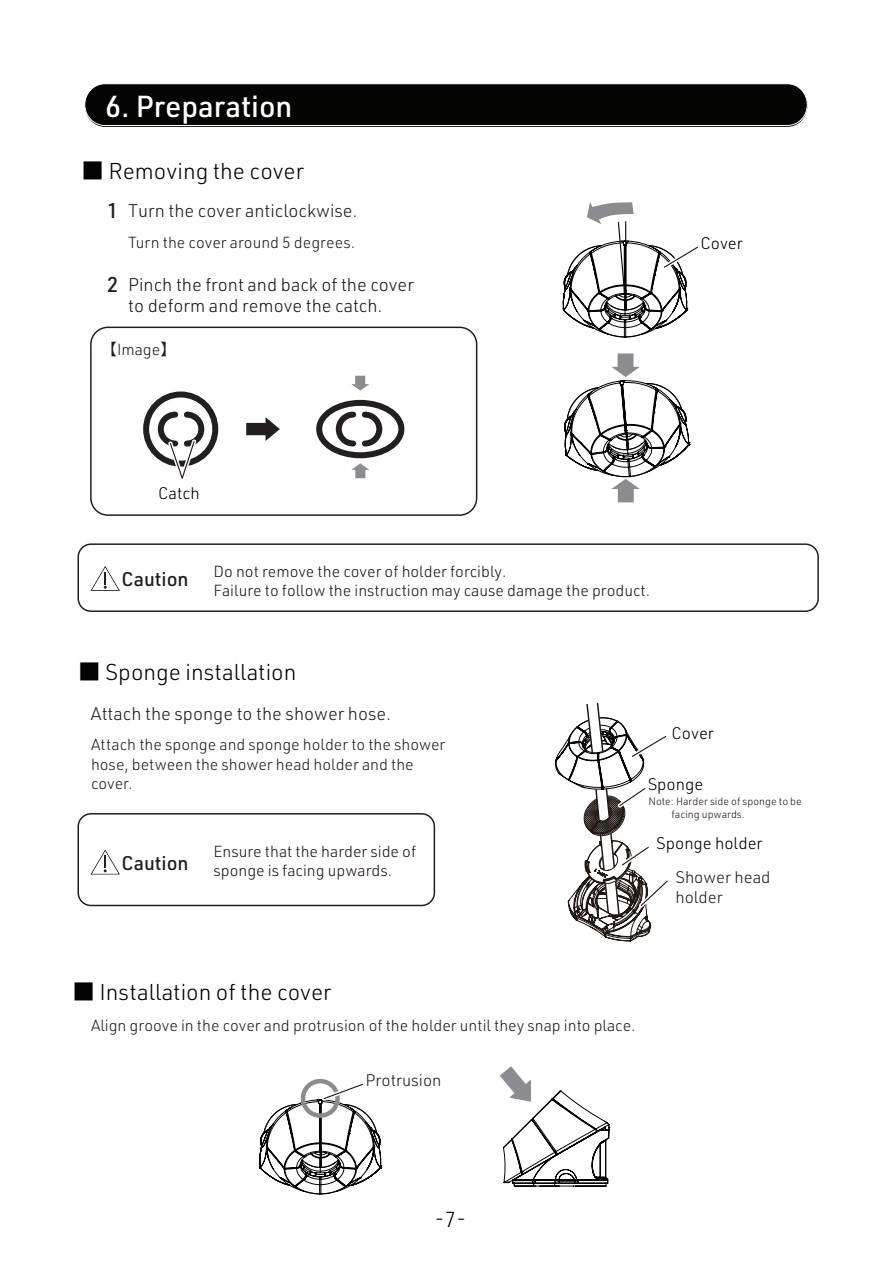
<style>
.page{position:relative;width:893px;height:1263px;background:#fff}
.page>*{position:absolute;margin:0;border:0;box-sizing:border-box;transform-origin:0 0}
.t1{font:500 29.7px "URWDIN";color:#fff}
.t2{font:300 22.5px "URWDIN";color:#030303}
.t3{font:300 21.3px "URWDIN";color:#030303}
.t4{font:500 19.5px "URWDIN";color:#231f20}
.t5{font:300 18px "URWDIN";color:#231f20}
.t6{font:300 18px/21.6px "URWDIN";color:#211814;text-align:center}
.t7{font:300 16.5px "URWDIN";color:#000}
.t8{font:300 16.5px/19.8px "URWDIN";color:#231f20}
.t9{font:300 15.75px/19.5px "URWDIN";color:#231f20}
.t10{font:300 15.75px/18.9px "URWDIN";color:#211814}
.t11{font:300 10.5px/12.6px "URWDIN";color:#211814}
.s1{font-family:"Koz Go Pro";font-weight:400}
.s2{font-weight:500;font-size:21px}
.s3{font-weight:500;font-size:21px;color:#231f20}
</style>
<div class="page">
<div style="left:85px;top:84px;width:722px;height:43px;background:#040403;border-radius:21px"></div>
<div style="left:85px;top:84px;width:722px;height:42px;border:1px solid #fff;border-radius:20px"></div>
<svg style="left:564px;top:353px;width:126px;height:149px"></svg>
<svg style="left:351px;top:463px;width:18px;height:15px"></svg>
<svg style="left:351px;top:376px;width:18px;height:15px"></svg>
<div style="left:90px;top:327px;width:387px;height:189px;border:2px solid #231f20;border-radius:17px"></div>
<div style="left:143px;top:391px;width:75px;height:76px;border:6px solid #231f20;border-radius:50%"></div>
<svg style="left:333px;top:409px;width:52px;height:40px"></svg>
<div style="left:316px;top:400px;width:88px;height:58px;border:6px solid #231f20;border-radius:50%"></div>
<svg style="left:246px;top:417px;width:34px;height:24px"></svg>
<svg style="left:155px;top:409px;width:52px;height:70px"></svg>
<svg style="left:562px;top:202px;width:136px;height:136px"></svg>
<svg style="left:500px;top:1066px;width:110px;height:121px"></svg>
<div style="left:301px;top:1079px;width:39px;height:39px;border:4px solid #8a8c8f;border-radius:50%"></div>
<svg style="left:259px;top:1082px;width:123px;height:113px"></svg>
<svg style="left:555px;top:703px;width:113px;height:239px"></svg>
<div style="left:77px;top:543px;width:742px;height:69px;border:2px solid #231f20;border-radius:13px"></div>
<div style="left:77px;top:813px;width:358px;height:93px;border:2px solid #231f20;border-radius:13px"></div>
<svg style="left:91px;top:566px;width:29px;height:25px"></svg>
<svg style="left:91px;top:849px;width:29px;height:25px"></svg>
<h1 class="t1" style="left:105px;top:86px;width:189px">6. Preparation</h1>
<h2 class="t2" style="left:81px;top:156px;width:224px"><span class="s1">■</span> Removing the cover</h2>
<p class="t5" style="left:107px;top:199px;width:252px"><span class="s2">1</span> Turn the cover anticlockwise.</p>
<p class="t9" style="left:128px;top:232px;width:228px">Turn the cover around 5 degrees.</p>
<p class="t6" style="left:107px;top:273px;width:308px"><span class="s3">2</span> Pinch the front and back of the cover to deform and remove the catch.</p>
<p class="t9" style="left:101px;top:339px;width:76px"><span class="s1">【</span>Image<span class="s1">】</span></p>
<p class="t7" style="left:158px;top:482px;width:43px">Catch</p>
<p class="t4" style="left:122px;top:566px;width:69px">Caution</p>
<p class="t10" style="left:213px;top:561px;width:438px">Do not remove the cover of holder forcibly.<br>Failure to follow the instruction may cause damage the product.</p>
<h2 class="t2" style="left:78px;top:658px;width:220px"><span class="s1">■</span> Sponge installation</h2>
<p class="t7" style="left:700px;top:232px;width:44px">Cover</p>
<p class="t5" style="left:91px;top:702px;width:302px">Attach the sponge to the shower hose.</p>
<p class="t9" style="left:91px;top:734px;width:356px">Attach the sponge and sponge holder to the shower hose, between the shower head holder and the cover.</p>
<p class="t4" style="left:122px;top:850px;width:69px">Caution</p>
<p class="t10" style="left:213px;top:841px;width:204px">Ensure that the harder side of sponge is facing upwards.</p>
<p class="t7" style="left:671px;top:722px;width:44px">Cover</p>
<p class="t7" style="left:648px;top:773px;width:57px">Sponge</p>
<p class="t11" style="left:671px;top:795px;width:132px;text-indent:-23px">Note: Harder side of sponge to be facing upwards.</p>
<p class="t7" style="left:656px;top:832px;width:108px">Sponge holder</p>
<p class="t8" style="left:675px;top:867px;width:97px">Shower head holder</p>
<h2 class="t2" style="left:73px;top:977px;width:260px"><span class="s1">■</span> Installation of the cover</h2>
<p class="t9" style="left:91px;top:1015px;width:546px">Align groove in the cover and protrusion of the holder until they snap into place.</p>
<p class="t8" style="left:365px;top:1070px;width:78px">Protrusion</p>
<h3 class="t3" style="left:434px;top:1205px;width:33px">-7-</h3>
</div>
